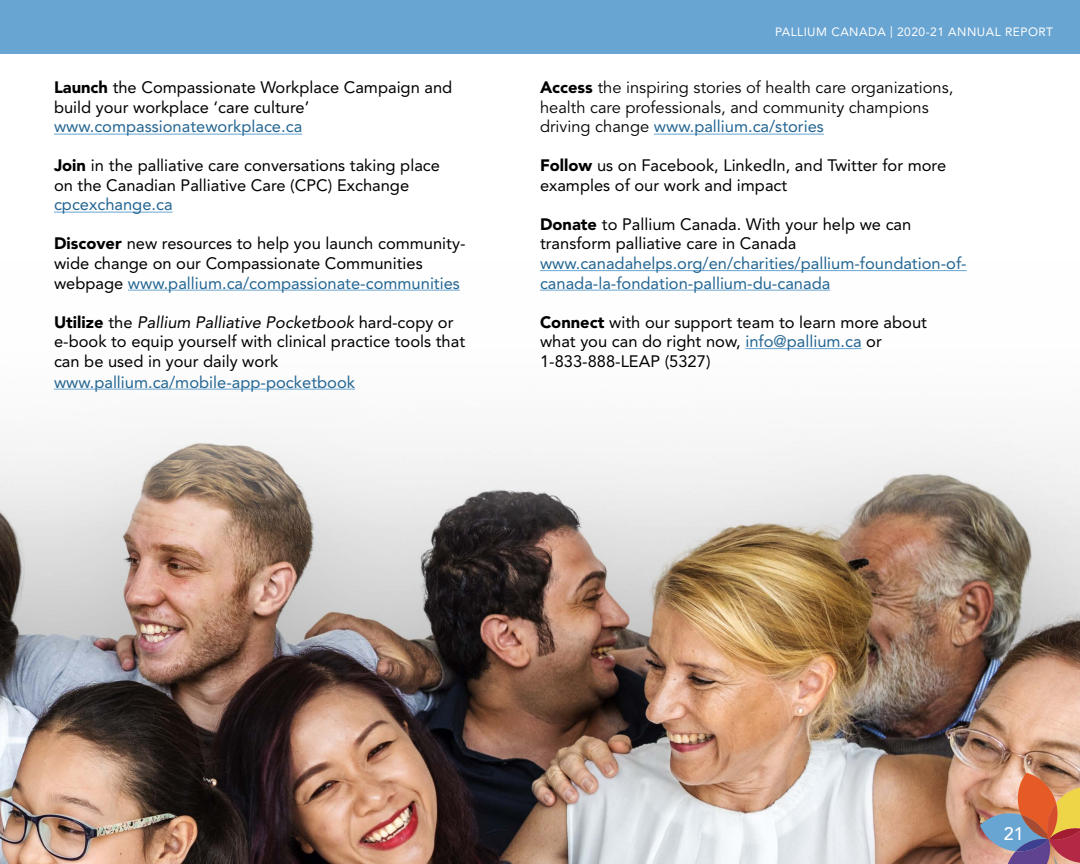
<style>
.page{position:relative;width:1080px;height:864px;background:#fff}
.page>*{position:absolute;margin:0;border:0;box-sizing:border-box;transform-origin:0 0}
.t1{font:500 18px "Avenir LT Std";color:#fff}
.t2{font:16.5px/19.5px "Avenir LT Std";color:#000}
.t3{font:16.5px/19.5px "Avenir LT Std";color:#236592}
.t4{font:16.5px/19.5px "Avenir LT Std";color:#000}
.t5{font:12px "Avenir LT Std";letter-spacing:.04em;color:#fff}
.s1{font-weight:900}
.s2{color:#236592}
.s3{font-style:italic}
</style>
<div class="page">
<div style="left:0;top:0;width:1080px;height:54px;background:#69a5d2"></div>
<img style="left:0;top:271px;width:1080px;height:593px">
<svg style="left:980px;top:773px;width:100px;height:91px;background:#b98474"></svg>
<hr style="left:54px;top:134px;width:248px;height:1px;background:#69a5d2">
<hr style="left:54px;top:212px;width:119px;height:1px;background:#69a5d2">
<hr style="left:128px;top:290px;width:332px;height:1px;background:#69a5d2">
<hr style="left:54px;top:389px;width:301px;height:1px;background:#69a5d2">
<hr style="left:654px;top:134px;width:170px;height:1px;background:#69a5d2">
<hr style="left:540px;top:270px;width:427px;height:1px;background:#69a5d2">
<hr style="left:540px;top:290px;width:290px;height:1px;background:#69a5d2">
<hr style="left:746px;top:348px;width:116px;height:1px;background:#69a5d2">
<p class="t2" style="left:54px;top:78px;width:400px"><span class="s1">Launch</span> the Compassionate Workplace Campaign and build your workplace ‘care culture’</p>
<p class="t3" style="left:54px;top:117px;width:250px">www.compassionateworkplace.ca</p>
<p class="t2" style="left:54px;top:156px;width:388px"><span class="s1">Join</span> in the palliative care conversations taking place on the Canadian Palliative Care (CPC) Exchange</p>
<p class="t3" style="left:54px;top:195px;width:120px">cpcexchange.ca</p>
<p class="t2" style="left:54px;top:234px;width:413px"><span class="s1">Discover</span> new resources to help you launch community&shy;wide change on our Compassionate Communities webpage <span class="s2">www.pallium.ca/compassionate-communities</span></p>
<p class="t2" style="left:54px;top:312px;width:413px"><span class="s1">Utilize</span> the <span class="s3">Pallium Palliative Pocketbook</span> hard-copy or e-book to equip yourself with clinical practice tools that can be used in your daily work</p>
<p class="t3" style="left:54px;top:372px;width:303px">www.pallium.ca/mobile-app-pocketbook</p>
<p class="t5" style="left:775px;top:25px;width:279px">PALLIUM CANADA | 2020-21 ANNUAL REPORT</p>
<p class="t4" style="left:540px;top:79px;width:415px"><span class="s1">Access</span> the inspiring stories of health care organizations, health care professionals, and community champions driving change <span class="s2">www.pallium.ca/stories</span></p>
<p class="t2" style="left:540px;top:156px;width:408px"><span class="s1">Follow</span> us on Facebook, LinkedIn, and Twitter for more examples of our work and impact</p>
<p class="t2" style="left:540px;top:215px;width:373px"><span class="s1">Donate</span> to Pallium Canada. With your help we can transform palliative care in Canada</p>
<p class="t3" style="left:540px;top:254px;width:428px">www.canadahelps.org/en/charities/pallium-foundation-of&shy;canada-la-fondation-pallium-du-canada</p>
<p class="t2" style="left:540px;top:312px;width:389px"><span class="s1">Connect</span> with our support team to learn more about what you can do right now, <span class="s2">info@pallium.ca</span> or<br>1-833-888-LEAP (5327)</p>
<p class="t1" style="left:1004px;top:823px;width:22px">21</p>
</div>
